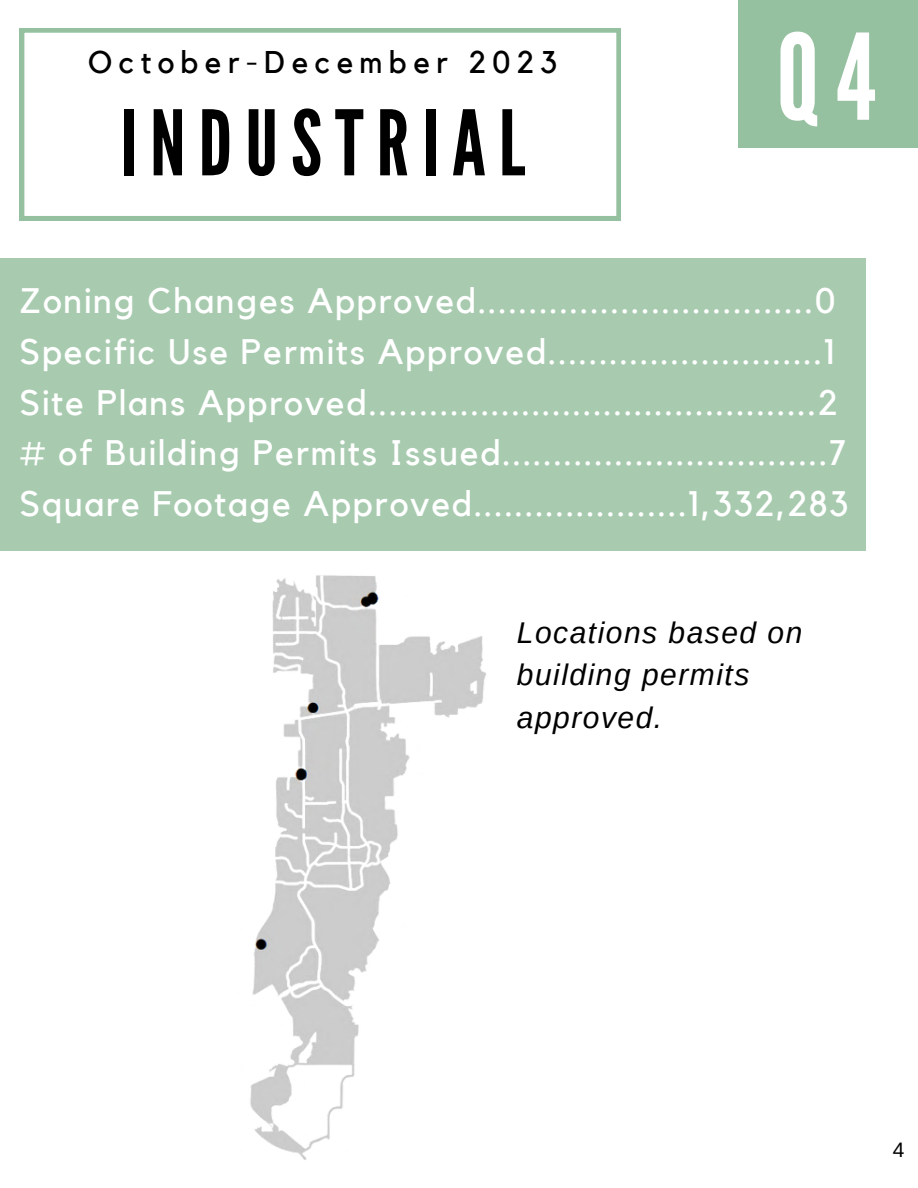
<style>
.page{position:relative;width:918px;height:1188px;background:#fff}
.page>*{position:absolute;margin:0;border:0;box-sizing:border-box;transform-origin:0 0}
.t1{font:118.65px "League Gothic";color:#fff}
.t2{font:90px "League Gothic";letter-spacing:.145em;color:#000}
.t3{font:35.4px/50.7px "Kollektif";letter-spacing:.05em;color:#fff}
.t4{font:31.35px "Kollektif";letter-spacing:.2em;color:#000}
.t5{font:italic 30px/42.8px "Arimo";letter-spacing:.05em;color:#000}
.t6{font:21px "Arimo";color:#000}
</style>
<div class="page">
<svg style="left:20px;top:28px;width:601px;height:192px"></svg>
<div style="left:738px;top:0;width:180px;height:148px;background:#96c1a0"></div>
<div style="left:0;top:258px;width:865px;height:293px;background:#a8cbb0"></div>
<img style="left:250px;top:575px;width:236px;height:585px">
<p class="t4" style="left:88px;top:48px;width:470px">October-December 2023</p>
<h1 class="t2" style="left:120px;top:91px;width:407px">INDUSTRIAL</h1>
<h3 class="t1" style="left:777px;top:9px;width:101px">Q4</h3>
<h2 class="t3" style="left:20px;top:277px;width:830px">Zoning Changes Approved.................................0<br>Specific Use Permits Approved...........................1<br>Site Plans Approved............................................2 # of Building Permits Issued................................7<br>Square Footage Approved.....................1,332,283</h2>
<p class="t5" style="left:517px;top:611px;width:287px">Locations based on</p>
<p class="t5" style="left:517px;top:654px;width:234px">building permits approved.</p>
<p class="t6" style="left:893px;top:1138px;width:13px">4</p>
</div>
